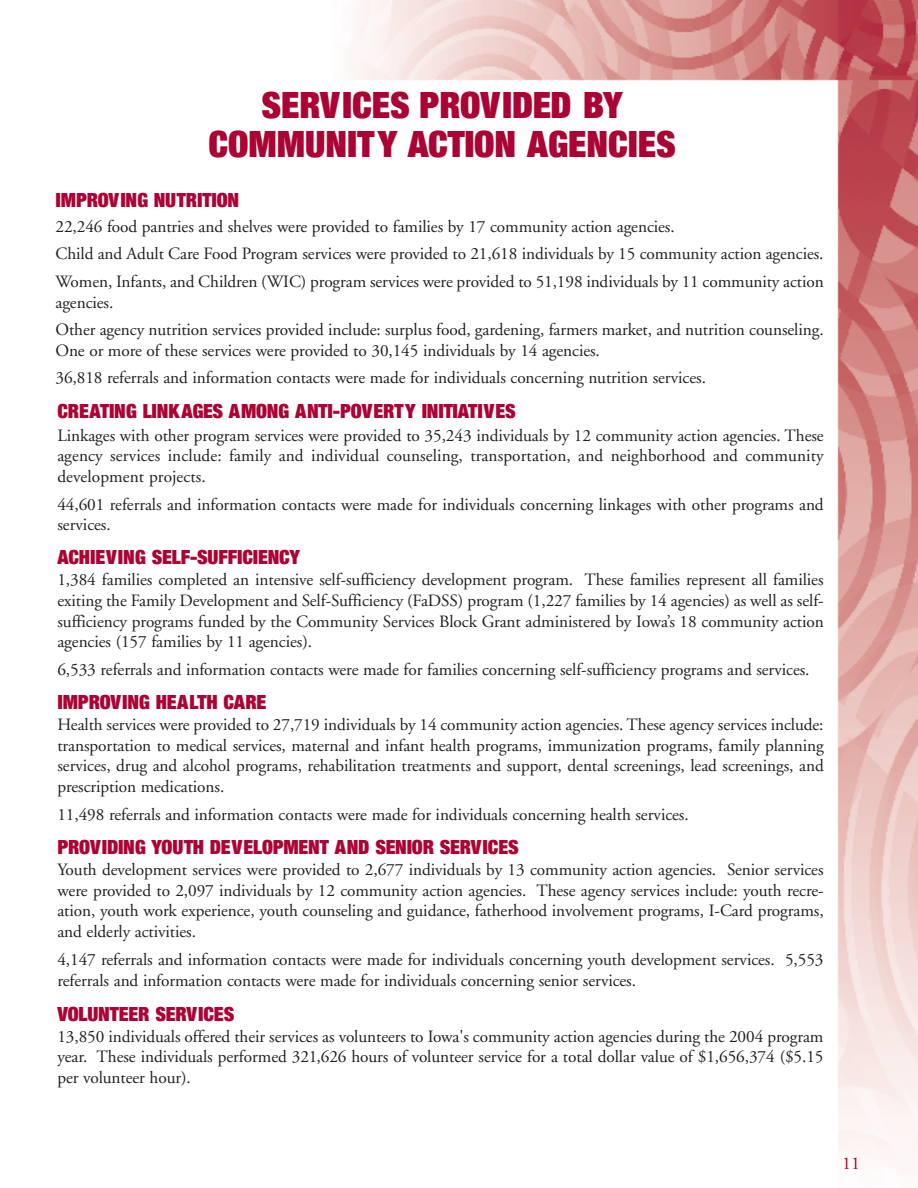
<style>
.page{position:relative;width:918px;height:1188px;background:#fff}
.page>*{position:absolute;margin:0;border:0;box-sizing:border-box;transform-origin:0 0}
.t1{font:39px/39px "Sans Extra Black Condensed DTC";color:#ab0333;text-align:center}
.t2{font:21px "Sans Extra Black Condensed DTC";letter-spacing:-.005em;color:#ab0333}
.t3{font:18px "Adobe Garamond";color:#ab0333}
.t4{font:17.25px/20.7px "Adobe Garamond";letter-spacing:-.005em;color:#231f20}
</style>
<div class="page">
<img style="left:356px;top:0;width:562px;height:1158px">
<h1 class="t1" style="left:209px;top:85px;width:469px">SERVICES PROVIDED BY<br>COMMUNITY ACTION AGENCIES</h1>
<p class="t2" style="left:55px;top:188px;width:185px">IMPROVING NUTRITION</p>
<p class="t4" style="left:55px;top:214px;width:770px;line-height:27.6px">22,246 food pantries and shelves were provided to families by 17 community action agencies.<br>Child and Adult Care Food Program services were provided to 21,618 individuals by 15 community action agencies.<br>Women, Infants, and Children (WIC) program services were provided to 51,198 individuals by 11 community action</p>
<p class="t4" style="left:55px;top:290px;width:770px;line-height:27.6px">agencies.<br>Other agency nutrition services provided include: surplus food, gardening, farmers market, and nutrition counseling.</p>
<p class="t4" style="left:55px;top:338px;width:652px;line-height:27.6px">One or more of these services were provided to 30,145 individuals by 14 agencies.<br>36,818 referrals and information contacts were made for individuals concerning nutrition services.</p>
<p class="t2" style="left:57px;top:399px;width:460px">CREATING LINKAGES AMONG ANTI-POVERTY INITIATIVES</p>
<p class="t4" style="left:57px;top:426px;width:768px;text-align:justify">Linkages with other program services were provided to 35,243 individuals by 12 community action agencies. These agency services include: family and individual counseling, transportation, and neighborhood and community development projects.</p>
<p class="t4" style="left:57px;top:495px;width:768px">44,601 referrals and information contacts were made for individuals concerning linkages with other programs and services.</p>
<p class="t2" style="left:57px;top:545px;width:244px">ACHIEVING SELF-SUFFICIENCY</p>
<p class="t4" style="left:57px;top:571px;width:768px;text-align:justify">1,384 families completed an intensive self-sufficiency development program. These families represent all families exiting the Family Development and Self-Sufficiency (FaDSS) program (1,227 families by 14 agencies) as well as self&shy;sufficiency programs funded by the Community Services Block Grant administered by Iowa’s 18 community action agencies (157 families by 11 agencies).</p>
<p class="t4" style="left:57px;top:661px;width:754px">6,533 referrals and information contacts were made for families concerning self-sufficiency programs and services.</p>
<p class="t2" style="left:57px;top:689px;width:210px">IMPROVING HEALTH CARE</p>
<p class="t4" style="left:57px;top:716px;width:768px;text-align:justify">Health services were provided to 27,719 individuals by 14 community action agencies. These agency services include: transportation to medical services, maternal and infant health programs, immunization programs, family planning services, drug and alcohol programs, rehabilitation treatments and support, dental screenings, lead screenings, and prescription medications.</p>
<p class="t4" style="left:57px;top:806px;width:633px">11,498 referrals and information contacts were made for individuals concerning health services.</p>
<p class="t2" style="left:57px;top:835px;width:463px">PROVIDING YOUTH DEVELOPMENT AND SENIOR SERVICES</p>
<p class="t4" style="left:57px;top:861px;width:768px;text-align:justify">Youth development services were provided to 2,677 individuals by 13 community action agencies. Senior services were provided to 2,097 individuals by 12 community action agencies. These agency services include: youth recre&shy;ation, youth work experience, youth counseling and guidance, fatherhood involvement programs, I-Card programs, and elderly activities.</p>
<p class="t4" style="left:57px;top:950px;width:768px;line-height:21.3px">4,147 referrals and information contacts were made for individuals concerning youth development services. 5,553 referrals and information contacts were made for individuals concerning senior services.</p>
<p class="t2" style="left:57px;top:1001px;width:178px">VOLUNTEER SERVICES</p>
<p class="t4" style="left:57px;top:1027px;width:768px;text-align:justify">13,850 individuals offered their services as volunteers to Iowa's community action agencies during the 2004 program year. These individuals performed 321,626 hours of volunteer service for a total dollar value of $1,656,374 ($5.15 per volunteer hour).</p>
<p class="t3" style="left:842px;top:1156px;width:19px">11</p>
</div>
